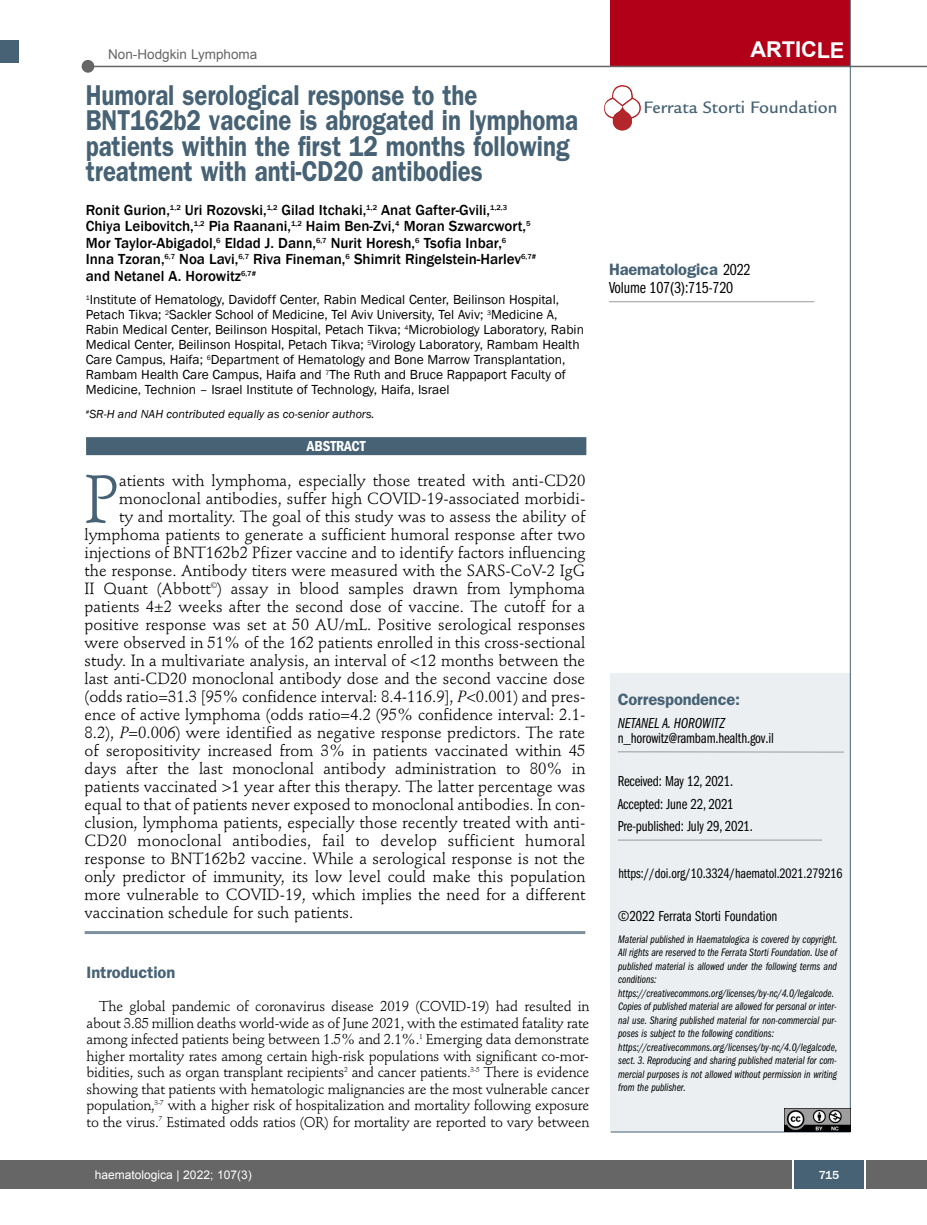
<style>
.page{position:relative;width:927px;height:1225px;background:#fff}
.page>*{position:absolute;margin:0;border:0;box-sizing:border-box;transform-origin:0 0}
.t1{font:66.45px "Stempel Schneidler";color:#466274}
.t2{font:600 28.8px/25.5px "Franklin Gothic";color:#466274;scale:.83 1}
.t3{font:700 21.75px "Arial";letter-spacing:-.01em;color:#fff}
.t4{font:500 18px "Legacy Sans";color:#466274}
.t5{font:600 16.5px "Franklin Gothic";letter-spacing:-.01em;color:#466274}
.t6{font:16.5px "Franklin Gothic Book Cmpr";letter-spacing:-.01em;color:#000}
.t7{font:16.05px "Stempel Schneidler";color:#000}
.t8{font:16.05px "Stempel Schneidler";letter-spacing:.02em;color:#000}
.t9{font:500 15px/16.5px "Franklin Gothic";color:#000}
.t10{font:15px/22.5px "Franklin Gothic Book Cmpr";letter-spacing:-.01em;color:#000}
.t11{font:15px "Franklin Gothic Book Cmpr Ital";letter-spacing:-.01em;color:#000}
.t12{font:600 condensed 15px "Franklin Gothic";letter-spacing:-.005em;color:#fff}
.t13{font:14.25px/16.5px "Stempel Schneidler";letter-spacing:-.015em;color:#000;text-align:justify}
.t14{font:14.25px "Franklin Gothic Book Cmpr";letter-spacing:-.005em;color:#000}
.t15{font:13.5px/15px "Franklin Gothic";color:#000}
.t16{font:13.5px "Arial";color:#666}
.t17{font:italic 12px "Franklin Gothic";color:#000}
.t18{font:12px "Arial";color:#fff}
.t19{font:500 12px "Franklin Gothic";color:#fff}
.t20{font:11.25px/13.5px "Franklin Gothic Book Cmpr Ital";color:#000}
.s1{font-style:italic}
.s2{font-family:"Franklin Gothic Book Cmpr";font-weight:400;color:#000}
</style>
<div class="page">
<div style="left:18px;top:1160px;width:909px;height:28px;background:#666"></div>
<div style="left:794px;top:1160px;width:70px;height:28px;background:#466274"></div>
<hr style="left:792px;top:1160px;width:2px;height:28px;background:#fff">
<hr style="left:864px;top:1160px;width:2px;height:28px;background:#fff">
<div style="left:611px;top:673px;width:239px;height:459px;background:#eceff1"></div>
<hr style="left:618px;top:840px;width:204px;height:1px;background:#999">
<hr style="left:618px;top:751px;width:226px;height:1px;background:#999">
<hr style="left:611px;top:1131px;width:239px;height:1px;background:#466274">
<hr style="left:609px;top:301px;width:205px;height:1px;background:#999">
<div style="left:611px;top:0;width:239px;height:67px;background:#b10017"></div>
<hr style="left:87px;top:66px;width:840px;height:1px;background:#666">
<div style="left:82px;top:60px;width:12px;height:13px;background:#666;border-radius:50%"></div>
<hr style="left:850px;top:0;width:1px;height:1131px;background:#466274">
<img style="left:785px;top:1108px;width:65px;height:23px">
<img style="left:604px;top:85px;width:37px;height:46px">
<div style="left:0;top:40px;width:19px;height:22px;background:#466274"></div>
<div style="left:0;top:1160px;width:18px;height:28px;background:#666"></div>
<hr style="left:85px;top:931px;width:500px;height:3px;background:#7d919e">
<div style="left:86px;top:437px;width:500px;height:18px;background:#466274"></div>
<p class="t16" style="left:108px;top:47px;width:151px">Non-Hodgkin Lymphoma</p>
<h3 class="t3" style="left:751px;top:38px;width:95px">ARTICLE</h3>
<h2 class="t2" style="left:86px;top:85px;width:595px">Humoral serological response to the BNT162b2 vaccine is abrogated in lymphoma patients within the first 12 months following treatment with anti-CD2O antibodies</h2>
<p class="t9" style="left:86px;top:201px;width:452px">Ronit Gurion,<sup>1,2</sup> Uri Rozovski,<sup>1,2</sup> Gilad Itchaki,<sup>1,2</sup> Anat Gafter-Gvili,<sup>1,2,3<br></sup>Chiya Leibovitch,<sup>1,2</sup> Pia Raanani,<sup>1,2</sup> Haim Ben-Zvi,<sup>4</sup> Moran Szwarcwort,<sup>5<br></sup>Mor Taylor-Abigadol,<sup>6</sup> Eldad J. Dann,<sup>6,7</sup> Nurit Horesh,<sup>6</sup> Tsofia Inbar,<sup>6<br></sup>Inna Tzoran,<sup>6,7</sup> Noa Lavi,<sup>6,7</sup> Riva Fineman,<sup>6</sup> Shimrit Ringelstein-Harlev<sup>6,7# </sup>and Netanel A. Horowitz<sup>6,7#</sup></p>
<p class="t15" style="left:86px;top:292px;width:500px"><sup>1</sup>Institute of Hematology, Davidoff Center, Rabin Medical Center, Beilinson Hospital, Petach Tikva; <sup>2</sup>Sackler School of Medicine, Tel Aviv University, Tel Aviv; <sup>3</sup>Medicine A, Rabin Medical Center, Beilinson Hospital, Petach Tikva; <sup>4</sup>Microbiology Laboratory, Rabin Medical Center, Beilinson Hospital, Petach Tikva; <sup>5</sup>Virology Laboratory, Rambam Health Care Campus, Haifa; <sup>6</sup>Department of Hematology and Bone Marrow Transplantation, Rambam Health Care Campus, Haifa and <sup>7</sup>The Ruth and Bruce Rappaport Faculty of Medicine, Technion – Israel Institute of Technology, Haifa, Israel</p>
<p class="t17" style="left:86px;top:407px;width:290px"><sup>#</sup>SR-H and NAH contributed equally as co-senior authors.</p>
<p class="t12" style="left:307px;top:441px;width:60px">ABSTRACT</p>
<h1 class="t1" style="left:85px;top:472px;width:36px">P</h1>
<p class="t7" style="left:119px;top:474px;width:468px">atients with lymphoma, especially those treated with anti-CD20</p>
<p class="t7" style="left:119px;top:492px;width:468px">monoclonal antibodies, suffer high COVID-19-associated morbidi-</p>
<p class="t7" style="left:119px;top:510px;width:468px">ty and mortality. The goal of this study was to assess the ability of</p>
<p class="t7" style="left:85px;top:528px;width:502px">lymphoma patients to generate a sufficient humoral response after two</p>
<p class="t7" style="left:85px;top:546px;width:502px">injections of BNT162b2 Pfizer vaccine and to identify factors influencing</p>
<p class="t7" style="left:85px;top:564px;width:502px">the response. Antibody titers were measured with the SARS-CoV-2 IgG</p>
<p class="t7" style="left:85px;top:582px;width:502px">II Quant (Abbott<sup>©</sup>) assay in blood samples drawn from lymphoma</p>
<p class="t7" style="left:85px;top:600px;width:502px">patients 4±2 weeks after the second dose of vaccine. The cutoff for a</p>
<p class="t7" style="left:85px;top:618px;width:502px">positive response was set at 50 AU/mL. Positive serological responses</p>
<p class="t7" style="left:85px;top:636px;width:502px">were observed in 51% of the 162 patients enrolled in this cross-sectional</p>
<p class="t7" style="left:85px;top:654px;width:502px">study. In a multivariate analysis, an interval of &lt;12 months between the</p>
<p class="t7" style="left:85px;top:672px;width:502px">last anti-CD20 monoclonal antibody dose and the second vaccine dose</p>
<p class="t7" style="left:85px;top:690px;width:502px">(odds ratio=31.3 [95% confidence interval: 8.4-116.9], <span class="s1">P</span>&lt;0.001) and pres-</p>
<p class="t7" style="left:85px;top:708px;width:502px">ence of active lymphoma (odds ratio=4.2 (95% confidence interval: 2.1-</p>
<p class="t7" style="left:85px;top:726px;width:502px">8.2), <span class="s1">P</span>=0.006) were identified as negative response predictors. The rate</p>
<p class="t7" style="left:85px;top:744px;width:502px">of seropositivity increased from 3% in patients vaccinated within 45</p>
<p class="t7" style="left:85px;top:762px;width:502px">days after the last monoclonal antibody administration to 80% in</p>
<p class="t7" style="left:85px;top:780px;width:502px">patients vaccinated &gt;1 year after this therapy. The latter percentage was</p>
<p class="t7" style="left:85px;top:798px;width:502px">equal to that of patients never exposed to monoclonal antibodies. In con-</p>
<p class="t7" style="left:85px;top:816px;width:502px">clusion, lymphoma patients, especially those recently treated with anti-</p>
<p class="t8" style="left:85px;top:834px;width:502px">CD20 monoclonal antibodies, fail to develop sufficient humoral</p>
<p class="t7" style="left:85px;top:852px;width:502px">response to BNT162b2 vaccine. While a serological response is not the</p>
<p class="t7" style="left:85px;top:870px;width:502px">only predictor of immunity, its low level could make this population</p>
<p class="t7" style="left:85px;top:888px;width:502px">more vulnerable to COVID-19, which implies the need for a different</p>
<p class="t7" style="left:85px;top:906px;width:270px">vaccination schedule for such patients.</p>
<p class="t5" style="left:86px;top:966px;width:90px">Introduction</p>
<p class="t13" style="left:86px;top:999px;width:504px;text-indent:13px">The global pandemic of coronavirus disease 2019 (COVID-19) had resulted in about 3.85 million deaths world-wide as of June 2021, with the estimated fatality rate among infected patients being between 1.5% and 2.1%.<sup>1</sup> Emerging data demonstrate higher mortality rates among certain high-risk populations with significant co-mor&shy;bidities, such as organ transplant recipients<sup>2</sup> and cancer patients.<sup>3-5</sup> There is evidence showing that patients with hematologic malignancies are the most vulnerable cancer population,<sup>3-7</sup> with a higher risk of hospitalization and mortality following exposure to the virus.<sup>7</sup> Estimated odds ratios (OR) for mortality are reported to vary between</p>
<p class="t4" style="left:644px;top:101px;width:196px">Ferrata Storti Foundation</p>
<p class="t5" style="left:609px;top:264px;width:143px">Haematologica <span class="s2">2022</span></p>
<p class="t6" style="left:609px;top:282px;width:126px">Volume 107(3):715-720</p>
<p class="t5" style="left:618px;top:693px;width:124px">Correspondence:</p>
<p class="t11" style="left:618px;top:718px;width:109px">NETANEL A. HOROWITZ</p>
<p class="t10" style="left:618px;top:728px;width:158px">n_horowitz@rambam.health.gov.il</p>
<p class="t10" style="left:618px;top:771px;width:137px">Received: May 12, 2021.<br>Accepted: June 22, 2021<br>Pre-published: July 29, 2021.</p>
<p class="t14" style="left:618px;top:869px;width:226px">https://doi.org/10.3324/haematol.2021.279216</p>
<p class="t10" style="left:618px;top:906px;width:161px">©2022 Ferrata Storti Foundation</p>
<p class="t20" style="left:618px;top:933px;width:221px">Material published in Haematologica is covered by copyright.<br>All rights are reserved to the Ferrata Storti Foundation. Use of published material is allowed under the following terms and conditions: https://creativecommons.org/licenses/by-nc/4.0/legalcode.<br>Copies of published material are allowed for personal or inter&shy;nal use. Sharing published material for non-commercial pur&shy;poses is subject to the following conditions: https://creativecommons.org/licenses/by-nc/4.0/legalcode, sect. 3. Reproducing and sharing published material for com&shy;mercial purposes is not allowed without permission in writing from the publisher.</p>
<p class="t18" style="left:95px;top:1167px;width:158px">haematologica | 2022; 107(3)</p>
<p class="t19" style="left:819px;top:1167px;width:22px">715</p>
</div>
